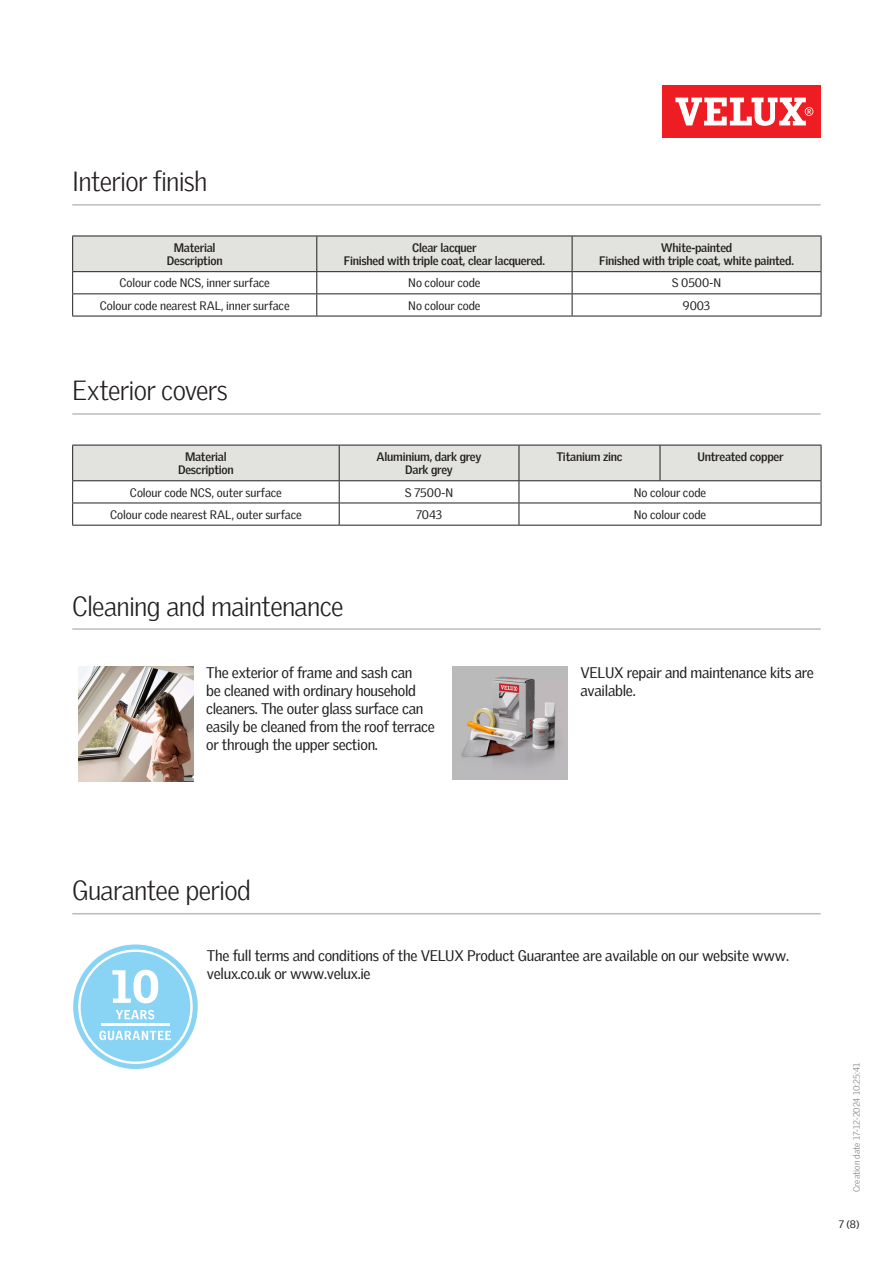
<style>
.page{position:relative;width:893px;height:1263px;background:#fff}
.page>*{position:absolute;margin:0;border:0;box-sizing:border-box;transform-origin:0 0}
.Headline_With_Line_B{font:300 27px "Velux Gothic";letter-spacing:-.025em;color:#231f20}
.Body_Regular{font:15px/18px "Velux Gothic";letter-spacing:-.02em;color:#231f20}
.TableHeader{font:700 12px/13.5px "Velux Gothic";letter-spacing:-.02em;color:#231f20;text-align:center}
.TableText{font:12px "Velux Gothic";letter-spacing:-.005em;color:#231f20}
.t1{font:10.5px "Velux Gothic";color:#231f20}
.t2{font:300 9px "Velux Gothic";color:#7c7e81}
</style>
<div class="page">
<div style="left:662px;top:85px;width:159px;height:53px;background:#ee1d23"></div>
<svg style="left:675px;top:98px;width:138px;height:28px"></svg>
<hr style="left:72px;top:204px;width:749px;height:2px;background:#bcbdbb">
<hr style="left:72px;top:413px;width:749px;height:2px;background:#bcbdbb">
<hr style="left:72px;top:628px;width:749px;height:2px;background:#bcbdbb">
<hr style="left:72px;top:316px;width:245px;height:1px;background:#231f20">
<hr style="left:317px;top:316px;width:255px;height:1px;background:#231f20">
<svg style="left:72px;top:236px;width:750px;height:80px"></svg>
<hr style="left:572px;top:316px;width:249px;height:1px;background:#231f20">
<hr style="left:72px;top:525px;width:267px;height:1px;background:#231f20">
<hr style="left:339px;top:525px;width:180px;height:1px;background:#231f20">
<svg style="left:72px;top:445px;width:750px;height:80px"></svg>
<hr style="left:519px;top:525px;width:141px;height:1px;background:#231f20">
<hr style="left:660px;top:525px;width:161px;height:1px;background:#231f20">
<img style="left:79px;top:666px;width:114px;height:115px">
<img style="left:453px;top:666px;width:115px;height:113px">
<hr style="left:72px;top:913px;width:749px;height:1px;background:#bcbdbb">
<svg style="left:73px;top:944px;width:125px;height:125px"></svg>
<p class="Headline_With_Line_B" style="left:72px;top:161px;width:137px">Interior finish</p>
<p class="TableHeader" style="left:167px;top:240px;width:57px">Material<br>Description</p>
<p class="TableHeader" style="left:344px;top:240px;width:203px">Clear lacquer<br>Finished with triple coat, clear lacquered.</p>
<p class="TableHeader" style="left:599px;top:240px;width:196px">White-painted<br>Finished with triple coat, white painted.</p>
<p class="TableText" style="left:120px;top:274px;width:152px">Colour code NCS, inner surface</p>
<p class="TableText" style="left:408px;top:274px;width:74px">No colour code</p>
<p class="TableText" style="left:672px;top:274px;width:51px">S 0500-N</p>
<p class="TableText" style="left:100px;top:296px;width:191px">Colour code nearest RAL, inner surface</p>
<p class="TableText" style="left:408px;top:296px;width:74px">No colour code</p>
<p class="TableText" style="left:683px;top:296px;width:29px">9003</p>
<p class="Headline_With_Line_B" style="left:72px;top:370px;width:157px">Exterior covers</p>
<p class="TableHeader" style="left:178px;top:449px;width:57px">Material<br>Description</p>
<p class="TableHeader" style="left:377px;top:449px;width:106px">Aluminium, dark grey<br>Dark grey</p>
<p class="TableHeader" style="left:556px;top:449px;width:68px">Titanium zinc</p>
<p class="TableHeader" style="left:697px;top:449px;width:88px">Untreated copper</p>
<p class="TableText" style="left:130px;top:483px;width:153px">Colour code NCS, outer surface</p>
<p class="TableText" style="left:405px;top:483px;width:50px">S 7500-N</p>
<p class="TableText" style="left:634px;top:483px;width:74px">No colour code</p>
<p class="TableText" style="left:110px;top:505px;width:193px">Colour code nearest RAL, outer surface</p>
<p class="TableText" style="left:416px;top:505px;width:28px">7043</p>
<p class="TableText" style="left:634px;top:505px;width:74px">No colour code</p>
<p class="Headline_With_Line_B" style="left:72px;top:585px;width:273px">Cleaning and maintenance</p>
<p class="Body_Regular" style="left:206px;top:662px;width:230px">The exterior of frame and sash can<br>be cleaned with ordinary household cleaners. The outer glass surface can easily be cleaned from the roof terrace or through the upper section.</p>
<p class="Body_Regular" style="left:580px;top:662px;width:235px">VELUX repair and maintenance kits are available.</p>
<p class="Headline_With_Line_B" style="left:72px;top:870px;width:180px">Guarantee period</p>
<p class="Body_Regular" style="left:207px;top:945px;width:584px">The full terms and conditions of the VELUX Product Guarantee are available on our website www. velux.co.uk or www.velux.ie</p>
<p class="t2" style="left:850px;top:1192px;width:130px;rotate:-90deg">Creation date 17-12-2024 10:25:41</p>
<p class="t1" style="left:839px;top:1216px;width:22px">7 (8)</p>
</div>
